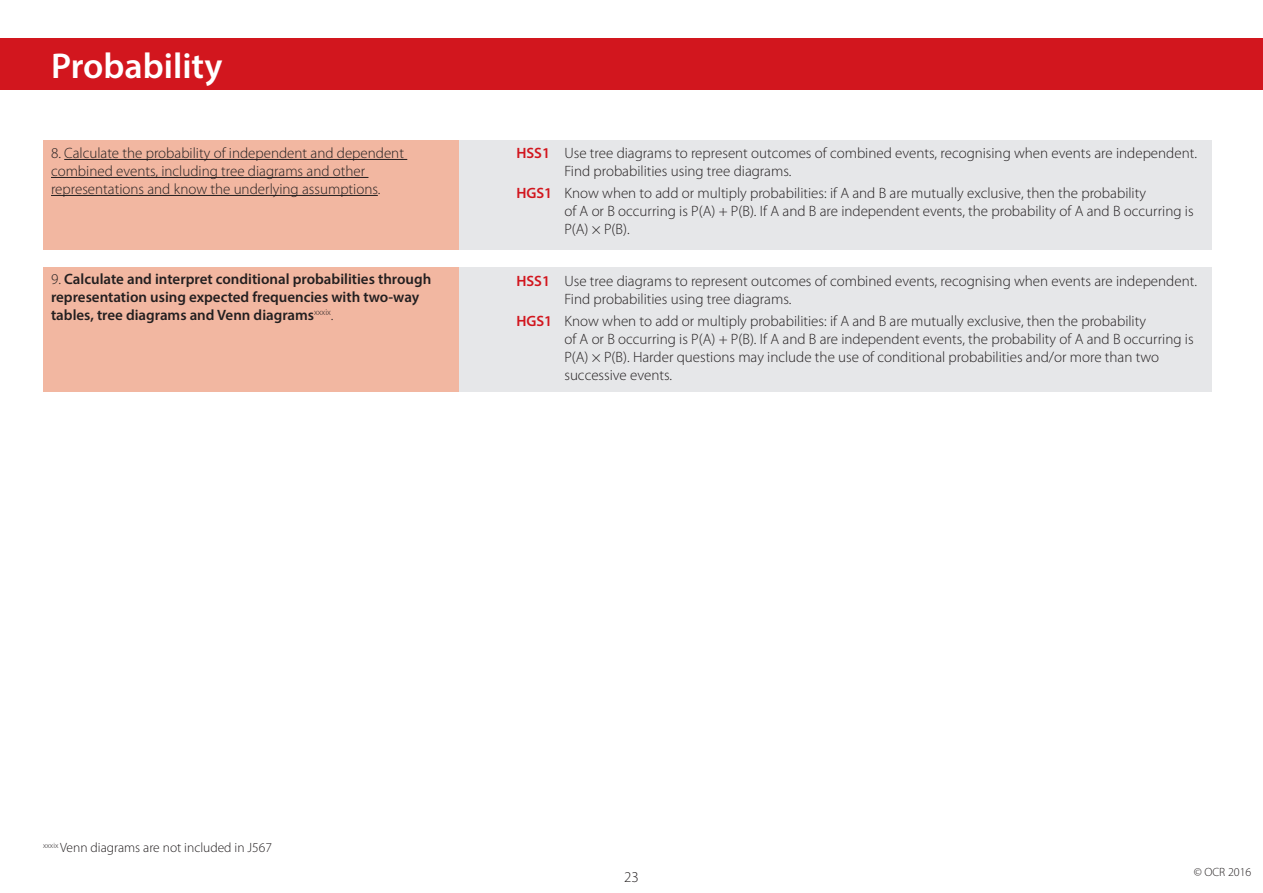
<style>
.page{position:relative;width:1263px;height:893px;background:#fff}
.page>*{position:absolute;margin:0;border:0;box-sizing:border-box;transform-origin:0 0}
.t1{font:600 36px "Myriad Pro";color:#fff}
.t2{font:300 15px/18px "Myriad Pro";color:#231f20}
.t3{font:600 15px/18px "Myriad Pro";color:#231f20}
.t4{font:300 13.5px "Myriad Pro";color:#231f20}
.t5{font:300 12px "Myriad Pro";color:#231f20}
.s1{font-weight:300}
.s2{font-weight:600;color:#d2161e}
</style>
<div class="page">
<div style="left:0;top:38px;width:1263px;height:51px;background:#d2161e"></div>
<div style="left:459px;top:267px;width:753px;height:124px;background:#e6e7e9"></div>
<div style="left:43px;top:267px;width:416px;height:124px;background:#f2b7a1"></div>
<div style="left:459px;top:140px;width:753px;height:110px;background:#e6e7e9"></div>
<div style="left:43px;top:140px;width:416px;height:110px;background:#f2b7a1"></div>
<hr style="left:64px;top:159px;width:343px;height:1px;background:#231f20">
<hr style="left:51px;top:177px;width:317px;height:1px;background:#231f20">
<hr style="left:51px;top:195px;width:327px;height:1px;background:#231f20">
<p class="t1" style="left:51px;top:43px;width:173px">Probability</p>
<p class="t2" style="left:51px;top:144px;width:354px">8. Calculate the probability of independent and dependent combined events, including tree diagrams and other representations and know the underlying assumptions.</p>
<p class="t3" style="left:51px;top:270px;width:382px"><span class="s1">9.</span> Calculate and interpret conditional probabilities through representation using expected frequencies with two-way tables, tree diagrams and Venn diagrams<sup>xxxix</sup><span class="s1">.</span></p>
<p class="t2" style="left:564px;top:144px;width:634px;text-indent:-48px"><span class="s2">HSS1</span> Use tree diagrams to represent outcomes of combined events, recognising when events are independent.<br>Find probabilities using tree diagrams.</p>
<p class="t2" style="left:564px;top:184px;width:631px;text-indent:-48px"><span class="s2">HGS1</span> Know when to add or multiply probabilities: if A and B are mutually exclusive, then the probability<br>of A or B occurring is P(A) + P(B). If A and B are independent events, the probability of A and B occurring is<br>P(A) × P(B).</p>
<p class="t2" style="left:564px;top:272px;width:634px;text-indent:-48px"><span class="s2">HSS1</span> Use tree diagrams to represent outcomes of combined events, recognising when events are independent.<br>Find probabilities using tree diagrams.</p>
<p class="t2" style="left:564px;top:313px;width:631px;text-indent:-48px"><span class="s2">HGS1</span> Know when to add or multiply probabilities: if A and B are mutually exclusive, then the probability<br>of A or B occurring is P(A) + P(B). If A and B are independent events, the probability of A and B occurring is</p>
<p class="t2" style="left:564px;top:349px;width:596px">P(A) × P(B). Harder questions may include the use of conditional probabilities and/or more than two successive events.</p>
<p class="t4" style="left:43px;top:840px;width:230px"><sup>xxxix</sup> Venn diagrams are not included in J567</p>
<p class="t2" style="left:624px;top:868px;width:16px">23</p>
<p class="t5" style="left:1194px;top:866px;width:59px">© OCR 2016</p>
</div>
